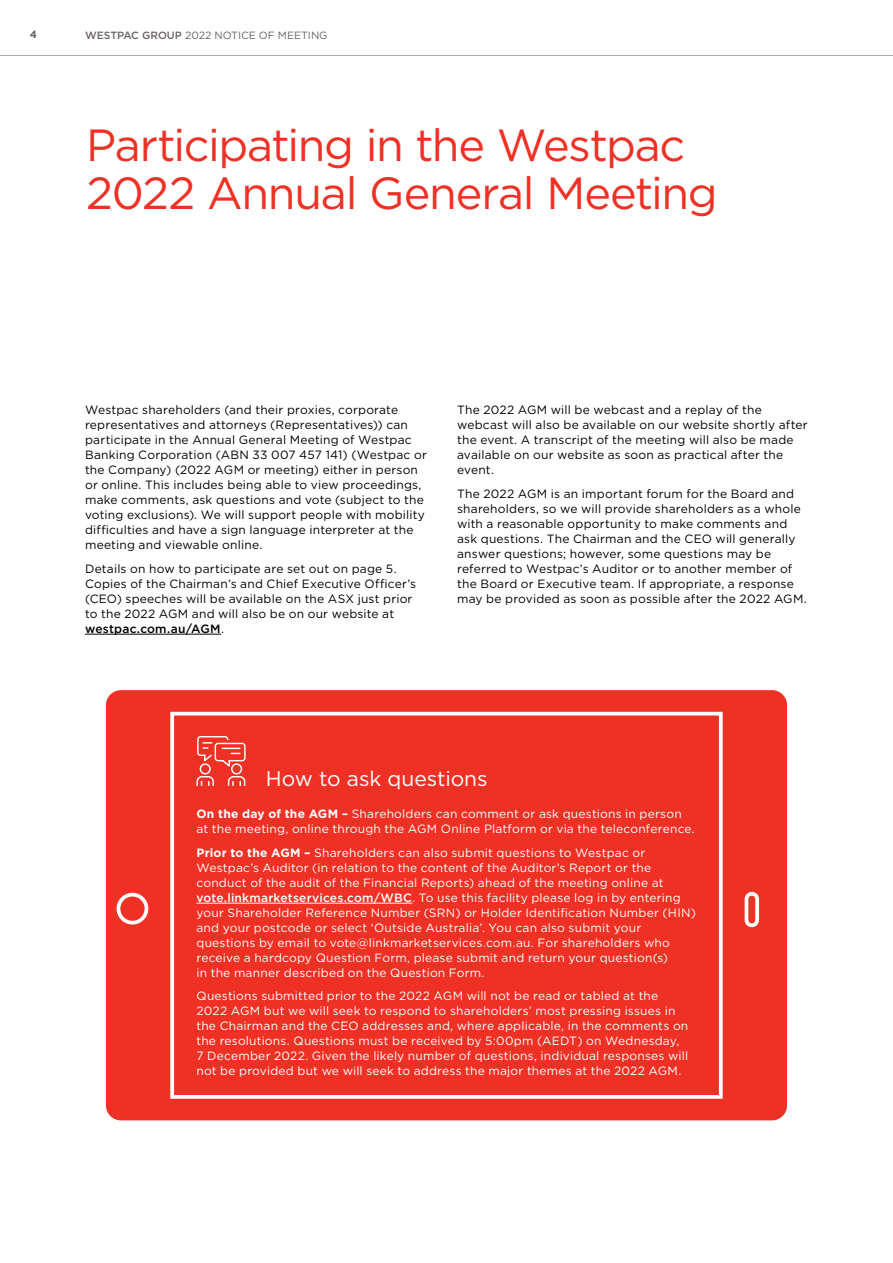
<style>
.page{position:relative;width:893px;height:1263px;background:#fff}
.page>*{position:absolute;margin:0;border:0;box-sizing:border-box;transform-origin:0 0}
.t1{font:45px/48px "Gotham";letter-spacing:-.03em;color:#ee3124}
.t2{font:21px "Gotham";letter-spacing:-.005em;color:#fff}
.t3{font:12px/15px "Gotham";letter-spacing:.015em;color:#000}
.t4{font:12px/15px "Gotham";letter-spacing:.015em;color:#fff}
.t5{font:10.5px "Gotham";color:#686362}
.t6{font:700 10.5px "Gotham";color:#686362}
.s1{font-weight:500}
.s2{font-weight:700}
</style>
<div class="page">
<hr style="left:85px;top:634px;width:136px;height:1px;background:#000">
<div style="left:103px;top:687px;width:687px;height:436px;background:#ee3124;border-radius:18px"></div>
<div style="left:100px;top:684px;width:693px;height:442px;border:6px solid #fff;border-radius:18px"></div>
<div style="left:170px;top:712px;width:553px;height:387px;background:#ee3124;border:4px solid #fff"></div>
<div style="left:117px;top:893px;width:31px;height:31px;border:4px solid #fff;border-radius:50%"></div>
<div style="left:745px;top:892px;width:14px;height:35px;border:4px solid #fff;border-radius:5px"></div>
<hr style="left:196px;top:903px;width:216px;height:1px;background:#fff">
<svg style="left:196px;top:736px;width:50px;height:50px"></svg>
<hr style="left:0;top:55px;width:893px;height:1px;background:#a9a8a6">
<p class="t6" style="left:30px;top:29px;width:9px">4</p>
<p class="t5" style="left:85px;top:29px;width:244px"><span class="s1">WESTPAC GROUP</span> 2022 NOTICE OF MEETING</p>
<h1 class="t1" style="left:86px;top:120px;width:633px">Participating in the Westpac<br>2022 Annual General Meeting</h1>
<p class="t3" style="left:85px;top:402px;width:343px">Westpac shareholders (and their proxies, corporate representatives and attorneys (Representatives)) can participate in the Annual General Meeting of Westpac Banking Corporation (ABN 33 007 457 141) (Westpac or the Company) (2022 AGM or meeting) either in person or online. This includes being able to view proceedings, make comments, ask questions and vote (subject to the voting exclusions). We will support people with mobility difficulties and have a sign language interpreter at the meeting and viewable online.</p>
<p class="t3" style="left:85px;top:561px;width:333px">Details on how to participate are set out on page 5.<br>Copies of the Chairman’s and Chief Executive Officer’s (CEO) speeches will be available on the ASX just prior to the 2022 AGM and will also be on our website at <span class="s1">westpac.com.au/AGM</span>.</p>
<p class="t3" style="left:457px;top:402px;width:352px">The 2022 AGM will be webcast and a replay of the webcast will also be available on our website shortly after the event. A transcript of the meeting will also be made available on our website as soon as practical after the event.</p>
<p class="t3" style="left:457px;top:486px;width:351px">The 2022 AGM is an important forum for the Board and shareholders, so we will provide shareholders as a whole with a reasonable opportunity to make comments and ask questions. The Chairman and the CEO will generally answer questions; however, some questions may be referred to Westpac’s Auditor or to another member of the Board or Executive team. If appropriate, a response may be provided as soon as possible after the 2022 AGM.</p>
<h2 class="t2" style="left:266px;top:767px;width:223px">How to ask questions</h2>
<p class="t4" style="left:196px;top:806px;width:500px"><span class="s2">On the day of the AGM –</span> Shareholders can comment or ask questions in person at the meeting, online through the AGM Online Platform or via the teleconference.</p>
<p class="t4" style="left:196px;top:845px;width:501px"><span class="s2">Prior to the AGM –</span> Shareholders can also submit questions to Westpac or Westpac’s Auditor (in relation to the content of the Auditor’s Report or the conduct of the audit of the Financial Reports) ahead of the meeting online at <span class="s1">vote.linkmarketservices.com/WBC</span>. To use this facility please log in by entering your Shareholder Reference Number (SRN) or Holder Identification Number (HIN) and your postcode or select ‘Outside Australia’. You can also submit your questions by email to vote@linkmarketservices.com.au. For shareholders who receive a hardcopy Question Form, please submit and return your question(s)<br>in the manner described on the Question Form.</p>
<p class="t4" style="left:196px;top:988px;width:493px">Questions submitted prior to the 2022 AGM will not be read or tabled at the 2022 AGM but we will seek to respond to shareholders’ most pressing issues in the Chairman and the CEO addresses and, where applicable, in the comments on the resolutions. Questions must be received by 5:00pm (AEDT) on Wednesday, 7 December 2022. Given the likely number of questions, individual responses will not be provided but we will seek to address the major themes at the 2022 AGM.</p>
</div>
